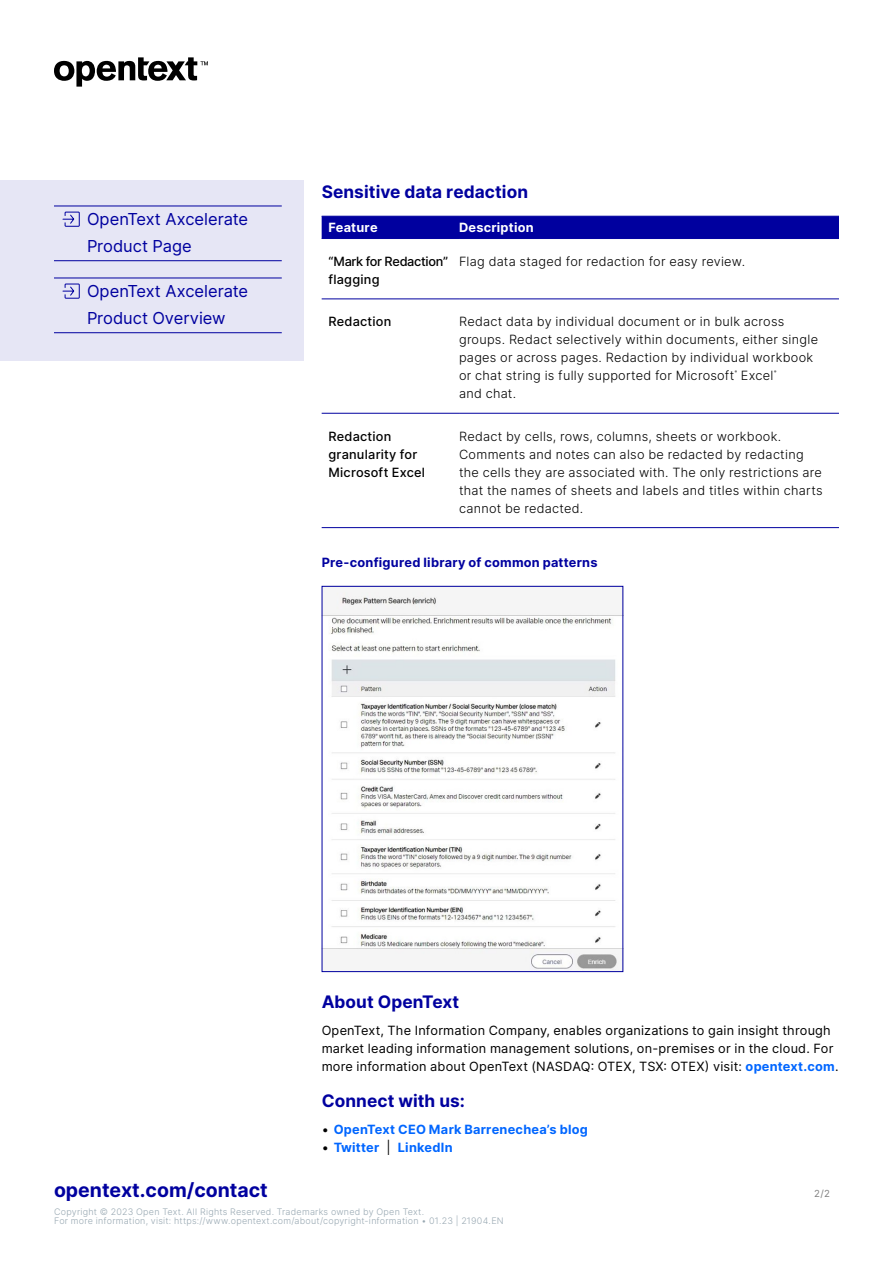
<style>
.page{position:relative;width:893px;height:1263px;background:#fff}
.page>*{position:absolute;margin:0;border:0;box-sizing:border-box;transform-origin:0 0}
.t1{font:700 19.5px "Inter";color:#00009f}
.t2{font:700 17.25px "Inter";letter-spacing:.005em;color:#00009f}
.Links_-_last_page{font:16.5px/27px "Inter";color:#00009f}
.Table_Body{font:300 12.75px/18px "Inter";letter-spacing:.02em;color:#000}
.Body{font:12.75px/18px "Inter";letter-spacing:.015em;color:#000}
.t3{font:700 12.75px "Inter";letter-spacing:.02em;color:#06f}
.Table_H2{font:500 12.75px/18px "Inter";letter-spacing:.015em;color:#000}
.t4{font:700 12.75px "Inter";letter-spacing:.02em;color:#00009f}
.Table_H2-2{font:500 12.75px/18px "Inter";letter-spacing:-.02em;color:#000}
.Table_H1{font:700 12.75px "Inter";letter-spacing:.015em;color:#fff}
.t5{font:9.75px "Inter";color:#808080}
.t6{font:300 9px/9px "Inter";letter-spacing:.025em;color:#98a8b2}
.Table_Body-2{font:700 3.45px "Inter";color:#000}
.s1{font-weight:700;color:#06f}
.s2{font-weight:400;color:#000}
</style>
<div class="page">
<svg style="left:54px;top:57px;width:154px;height:30px"></svg>
<div style="left:0;top:180px;width:303px;height:180px;background:#e6e6f5"></div>
<img style="left:324px;top:588px;width:297px;height:382px">
<div style="left:322px;top:586px;width:301px;height:386px;border:1px solid #00009f"></div>
<svg style="left:62px;top:211px;width:18px;height:16px"></svg>
<svg style="left:62px;top:283px;width:18px;height:16px"></svg>
<div style="left:322px;top:217px;width:517px;height:21px;background:#00009f"></div>
<hr style="left:322px;top:299px;width:137px;height:1px;background:#00009f">
<hr style="left:322px;top:413px;width:137px;height:1px;background:#00009f">
<hr style="left:322px;top:527px;width:137px;height:1px;background:#00009f">
<hr style="left:459px;top:299px;width:380px;height:1px;background:#00009f">
<hr style="left:459px;top:413px;width:380px;height:1px;background:#00009f">
<hr style="left:459px;top:527px;width:380px;height:1px;background:#00009f">
<hr style="left:322px;top:216px;width:137px;height:1px;background:#00009f">
<hr style="left:459px;top:216px;width:380px;height:1px;background:#00009f">
<hr style="left:322px;top:238px;width:137px;height:1px;background:#00009f">
<hr style="left:459px;top:238px;width:380px;height:1px;background:#00009f">
<hr style="left:54px;top:206px;width:228px;height:1px;background:#00009f">
<hr style="left:54px;top:260px;width:228px;height:1px;background:#00009f">
<hr style="left:54px;top:278px;width:228px;height:1px;background:#00009f">
<hr style="left:54px;top:332px;width:228px;height:1px;background:#00009f">
<p class="Links_-_last_page" style="left:87px;top:205px;width:163px">OpenText Axcelerate<br>Product Page</p>
<p class="Links_-_last_page" style="left:87px;top:277px;width:163px">OpenText Axcelerate<br>Product Overview</p>
<h3 class="t2" style="left:322px;top:179px;width:208px">Sensitive data redaction</h3>
<p class="Table_H1" style="left:328px;top:218px;width:51px">Feature</p>
<p class="Table_H1" style="left:459px;top:218px;width:76px">Description</p>
<p class="Table_H2-2" style="left:328px;top:252px;width:121px">“Mark for Redaction” flagging</p>
<p class="Table_Body" style="left:459px;top:252px;width:288px">Flag data staged for redaction for easy review.</p>
<p class="Table_H2" style="left:328px;top:312px;width:64px">Redaction</p>
<p class="Table_Body" style="left:459px;top:312px;width:361px">Redact data by individual document or in bulk across groups. Redact selectively within documents, either single pages or across pages. Redaction by individual workbook or chat string is fully supported for Microsoft</p>
<p class="Table_Body-2" style="left:735px;top:370px;width:4px">®</p>
<p class="Table_Body" style="left:741px;top:366px;width:34px">Excel</p>
<p class="Table_Body-2" style="left:774px;top:370px;width:4px">®</p>
<p class="Table_Body" style="left:459px;top:384px;width:59px">and chat.</p>
<p class="Table_H2" style="left:328px;top:427px;width:98px">Redaction granularity for<br>Microsoft Excel</p>
<p class="Table_Body" style="left:459px;top:427px;width:365px">Redact by cells, rows, columns, sheets or workbook.<br>Comments and notes can also be redacted by redacting the cells they are associated with. The only restrictions are that the names of sheets and labels and titles within charts cannot be redacted.</p>
<h4 class="t4" style="left:322px;top:553px;width:277px">Pre-configured library of common patterns</h4>
<p class="t1" style="left:54px;top:1176px;width:215px">opentext.com/contact</p>
<h3 class="t2" style="left:322px;top:989px;width:139px">About OpenText</h3>
<p class="Body" style="left:322px;top:1021px;width:518px">OpenText, The Information Company, enables organizations to gain insight through market leading information management solutions, on-premises or in the cloud. For more information about OpenText (NASDAQ: OTEX, TSX: OTEX) visit: <span class="s1">opentext.com</span>.</p>
<h3 class="t2" style="left:322px;top:1088px;width:145px">Connect with us:</h3>
<p class="t3" style="left:322px;top:1120px;width:268px"><span class="s2">•</span> OpenText CEO Mark Barrenechea’s blog</p>
<p class="t3" style="left:322px;top:1138px;width:133px"><span class="s2">•</span> Twitter <span class="s2">|</span> LinkedIn</p>
<p class="t5" style="left:814px;top:1186px;width:17px">2/2</p>
<p class="t6" style="left:54px;top:1207px;width:451px">Copyright © 2023 Open Text. All Rights Reserved. Trademarks owned by Open Text.<br>For more information, visit: https://www.opentext.com/about/copyright-information • 01.23 | 21904.EN</p>
</div>
